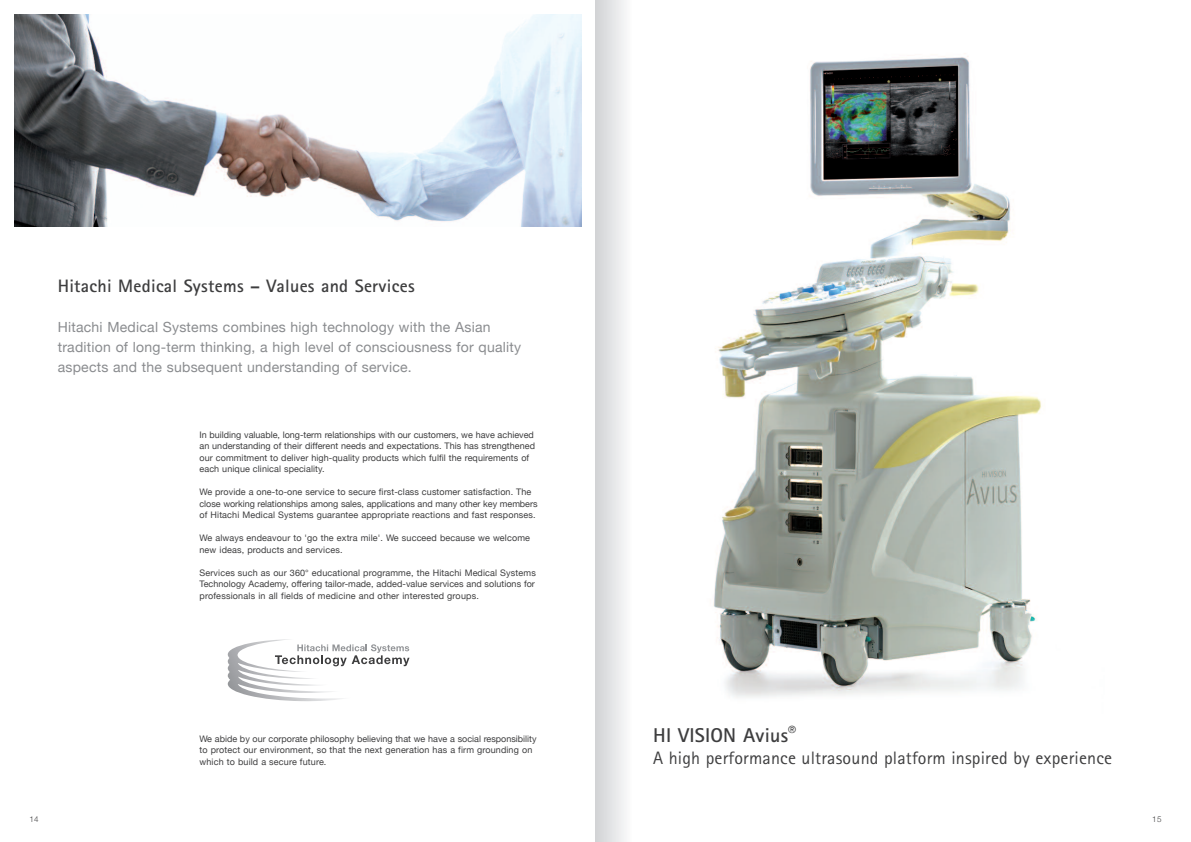
<style>
.page{position:relative;width:1191px;height:842px;background:#fff}
.page>*{position:absolute;margin:0;border:0;box-sizing:border-box;transform-origin:0 0}
.t1{font:700 20px "Rotis Sans Serif";letter-spacing:.01em;color:#3e3e3f}
.t2{font:18px "Rotis Sans Serif";letter-spacing:.01em;color:#3e3e3f}
.t3{font:700 18px "Rotis Sans Serif";letter-spacing:.015em;color:#3e3e3f}
.t4{font:14px/20px "Helvetica Neue";letter-spacing:.015em;color:#8a8c8f}
.t5{font:10px "Helvetica Neue";color:#3e3e3f}
.t6{font:9px/11.5px "Helvetica Neue";letter-spacing:.01em;color:#3e3e3f}
.t7{font:300 8px "Helvetica Neue";color:#3e3e3f}
</style>
<div class="page">
<img style="left:713px;top:56px;width:329px;height:641px">
<svg style="left:228px;top:639px;width:181px;height:62px"></svg>
<img style="left:14px;top:14px;width:567px;height:213px">
<div style="left:595px;top:0;width:36px;height:842px;background:linear-gradient(to right,#d1d2d4,#fafafb)"></div>
<h2 class="t3" style="left:58px;top:279px;width:358px">Hitachi Medical Systems – Values and Services</h2>
<h3 class="t4" style="left:58px;top:317px;width:465px">Hitachi Medical Systems combines high technology with the Asian tradition of long-term thinking, a high level of consciousness for quality aspects and the subsequent understanding of service.</h3>
<p class="t6" style="left:199px;top:428px;width:337px">In building valuable, long-term relationships with our customers, we have achieved an understanding of their different needs and expectations. This has strengthened our commitment to deliver high-quality products which fulfil the requirements of each unique clinical speciality.</p>
<p class="t6" style="left:199px;top:486px;width:339px">We provide a one-to-one service to secure first-class customer satisfaction. The close working relationships among sales, applications and many other key members of Hitachi Medical Systems guarantee appropriate reactions and fast responses.</p>
<p class="t6" style="left:199px;top:532px;width:332px">We always endeavour to 'go the extra mile'. We succeed because we welcome new ideas, products and services.</p>
<p class="t6" style="left:199px;top:566px;width:338px;text-align:justify">Services such as our 360° educational programme, the Hitachi Medical Systems Technology Academy, offering tailor-made, added-value services and solutions for professionals in all fields of medicine and other interested groups.</p>
<p class="t6" style="left:199px;top:732px;width:339px">We abide by our corporate philosophy believing that we have a social responsibility to protect our environment, so that the next generation has a firm grounding on which to build a secure future.</p>
<h1 class="t1" style="left:653px;top:728px;width:136px">HI VISION Avius</h1>
<p class="t5" style="left:788px;top:723px;width:9px">®</p>
<h2 class="t2" style="left:653px;top:752px;width:460px">A high performance ultrasound platform inspired by experience</h2>
<p class="t7" style="left:29px;top:815px;width:11px">14</p>
<p class="t7" style="left:1152px;top:815px;width:11px">15</p>
</div>
